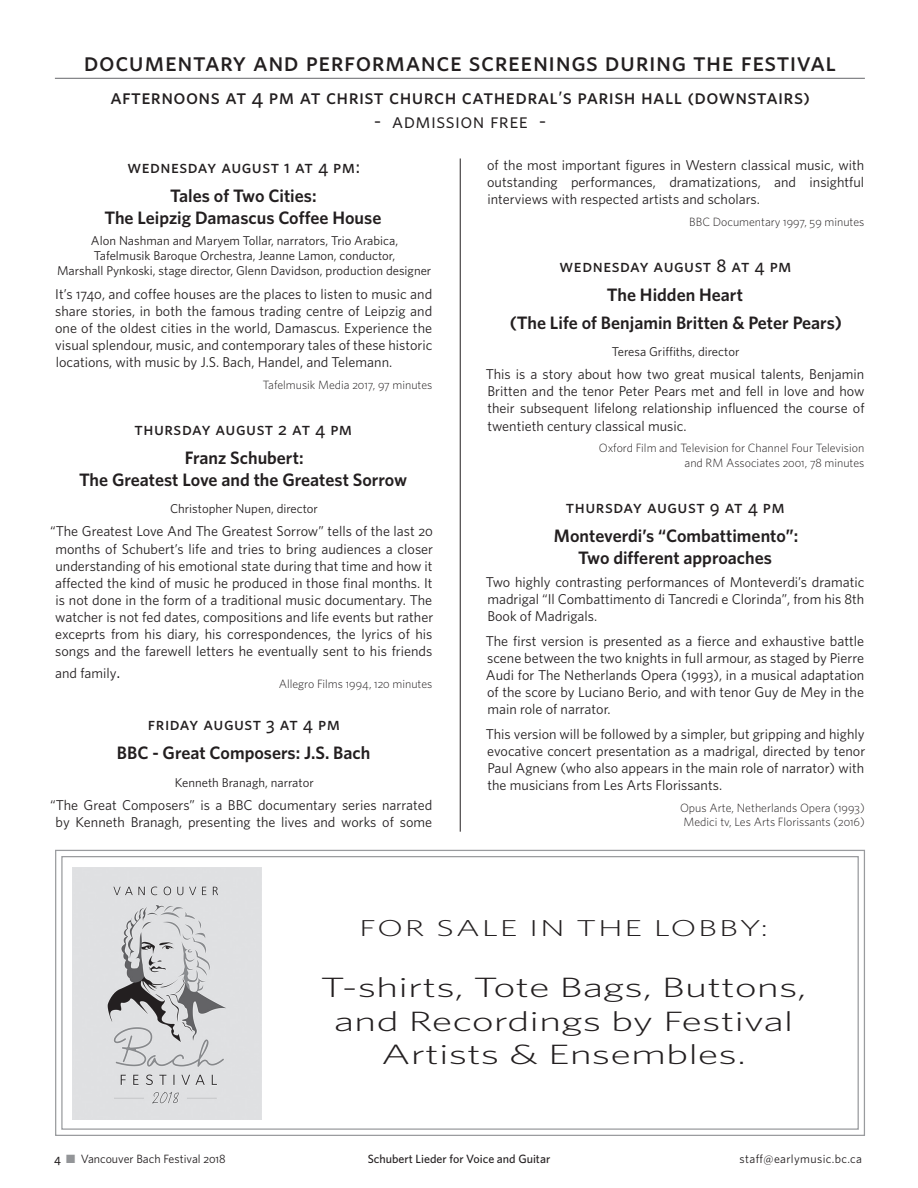
<style>
.page{position:relative;width:918px;height:1188px;background:#fff}
.page>*{position:absolute;margin:0;border:0;box-sizing:border-box;transform-origin:0 0}
.t1{font:300 27.9px/33.6px "Whitney";color:#231f20;text-align:center;scale:1.52 1}
.t2{font:500 27px "Whitney";letter-spacing:.02em;color:#231f20}
.t3{font:300 22.95px "Whitney";letter-spacing:.05em;color:#231f20;scale:1.52 1}
.t4{font:500 21px "Whitney";letter-spacing:.02em;color:#231f20}
.t5{font:21px "Whitney";letter-spacing:.02em;color:#231f20}
.t6{font:600 18px/21.6px "Whitney";color:#231f20;text-align:center}
.t7{font:500 18px "Whitney";letter-spacing:.03em;color:#231f20}
.t8{font:14.25px/17.1px "Whitney";color:#231f20;text-align:justify}
.t9{font:12.75px/15.3px "Whitney";color:#231f20;text-align:center}
.t10{font:300 12px/14.4px "Whitney";color:#231f20;text-align:right}
.t11{font:12px "Whitney";color:#231f20}
.t12{font:500 12px "Whitney";color:#231f20}
.s1{font-size:18px}
.s2{font-weight:500}
.s3{color:#939598}
</style>
<div class="page">
<hr style="left:55px;top:78px;width:810px;height:1px;background:#76787b">
<svg style="left:55px;top:849px;width:810px;height:287px"></svg>
<img style="left:72px;top:867px;width:189px;height:253px">
<hr style="left:460px;top:158px;width:1px;height:674px;background:#231f20">
<h2 class="t2" style="left:84px;top:44px;width:754px">documentary and performance screenings during the festival</h2>
<h3 class="t4" style="left:111px;top:83px;width:701px">afternoons at 4 pm at christ church cathedral<span class="s1">’</span>s parish hall (downstairs)</h3>
<h3 class="t5" style="left:374px;top:107px;width:174px">- admission free -</h3>
<p class="t7" style="left:127px;top:155px;width:234px">wednesday august 1 at 4 pm:</p>
<p class="t6" style="left:104px;top:185px;width:278px">Tales of Two Cities:<br>The Leipzig Damascus Coffee House</p>
<p class="t9" style="left:57px;top:233px;width:376px">Alon Nashman and Maryem Tollar, narrators, Trio Arabica,<br>Tafelmusik Baroque Orchestra, Jeanne Lamon, conductor,<br>Marshall Pynkoski, stage director, Glenn Davidson, production designer</p>
<p class="t8" style="left:55px;top:285px;width:379px">It’s 1740, and coffee houses are the places to listen to music and share stories, in both the famous trading centre of Leipzig and one of the oldest cities in the world, Damascus. Experience the visual splendour, music, and contemporary tales of these historic locations, with music by J.S. Bach, Handel, and Telemann.</p>
<p class="t10" style="left:263px;top:377px;width:171px">Tafelmusik Media 2017, 97 minutes</p>
<p class="t7" style="left:135px;top:417px;width:219px">thursday august 2 at 4 pm</p>
<p class="t6" style="left:79px;top:447px;width:330px">Franz Schubert:<br>The Greatest Love and the Greatest Sorrow</p>
<p class="t9" style="left:170px;top:501px;width:149px">Christopher Nupen, director</p>
<p class="t8" style="left:50px;top:523px;width:384px;text-align:center">“The Greatest Love And The Greatest Sorrow” tells of the last 20 months of Schubert’s life and tries to bring audiences a closer understanding of his emotional state during that time and how it affected the kind of music he produced in those final months. It is not done in the form of a traditional music documentary. The watcher is not fed dates, compositions and life events but rather exceprts from his diary, his correspondences, the lyrics of his songs and the farewell letters he eventually sent to his friends</p>
<p class="t8" style="left:55px;top:664px;width:67px">and family<span class="s1">.</span></p>
<p class="t10" style="left:279px;top:676px;width:155px">Allegro Films 1994, 120 minutes</p>
<p class="t7" style="left:148px;top:712px;width:194px">friday august 3 at 4 pm</p>
<p class="t6" style="left:117px;top:742px;width:255px">BBC - Great Composers: J.S. Bach</p>
<p class="t9" style="left:175px;top:775px;width:140px">Kenneth Branagh, narrator</p>
<p class="t8" style="left:50px;top:796px;width:384px;text-align:center">“The Great Composers” is a BBC documentary series narrated by Kenneth Branagh, presenting the lives and works of some</p>
<p class="t8" style="left:487px;top:156px;width:379px">of the most important figures in Western classical music, with outstanding performances, dramatizations, and insightful interviews with respected artists and scholars.</p>
<p class="t10" style="left:689px;top:214px;width:177px">BBC Documentary 1997, 59 minutes</p>
<p class="t7" style="left:560px;top:254px;width:234px">wednesday august 8 at 4 pm</p>
<p class="t6" style="left:510px;top:281px;width:334px;line-height:27.6px">The Hidden Heart<br>(The Life of Benjamin Britten &amp; Peter Pears)</p>
<p class="t9" style="left:612px;top:344px;width:129px">Teresa Griffiths, director</p>
<p class="t8" style="left:486px;top:365px;width:380px">This is a story about how two great musical talents, Benjamin Britten and the tenor Peter Pears met and fell in love and how their subsequent lifelong relationship influenced the course of twentieth century classical music.</p>
<p class="t10" style="left:599px;top:441px;width:267px">Oxford Film and Television for Channel Four Television and RM Associates 2001, 78 minutes</p>
<p class="t7" style="left:566px;top:495px;width:220px">thursday august 9 at 4 pm</p>
<p class="t6" style="left:554px;top:525px;width:246px">Monteverdi’s “Combattimento”:<br>Two different approaches</p>
<p class="t8" style="left:486px;top:573px;width:380px">Two highly contrasting performances of Monteverdi’s dramatic madrigal “Il Combattimento di Tancredi e Clorinda”, from his 8th Book of Madrigals.</p>
<p class="t8" style="left:486px;top:632px;width:380px">The first version is presented as a fierce and exhaustive battle scene between the two knights in full armour, as staged by Pierre Audi for The Netherlands Opera (1993), in a musical adaptation of the score by Luciano Berio, and with tenor Guy de Mey in the main role of narrator.</p>
<p class="t8" style="left:486px;top:725px;width:381px">This version will be followed by a simpler, but gripping and highly evocative concert presentation as a madrigal, directed by tenor Paul Agnew (who also appears in the main role of narrator) with the musicians from Les Arts Florissants.</p>
<p class="t10" style="left:680px;top:800px;width:186px;text-align:left">Opus Arte, Netherlands Opera (1993)<br>Medici tv, Les Arts Florissants (2016)</p>
<h3 class="t3" style="left:359px;top:913px;width:271px">FOR SALE IN THE LOBBY:</h3>
<h1 class="t1" style="left:321px;top:970px;width:321px">T-shirts, Tote Bags, Buttons, and Recordings by Festival<br>Artists &amp; Ensembles.</h1>
<p class="t11" style="left:54px;top:1151px;width:173px"><span class="s2">4</span> <span class="s3">■</span> Vancouver Bach Festival 2018</p>
<p class="t12" style="left:368px;top:1151px;width:184px">Schubert Lieder for Voice and Guitar</p>
<p class="t11" style="left:740px;top:1151px;width:124px">staff@earlymusic.bc.ca</p>
</div>
